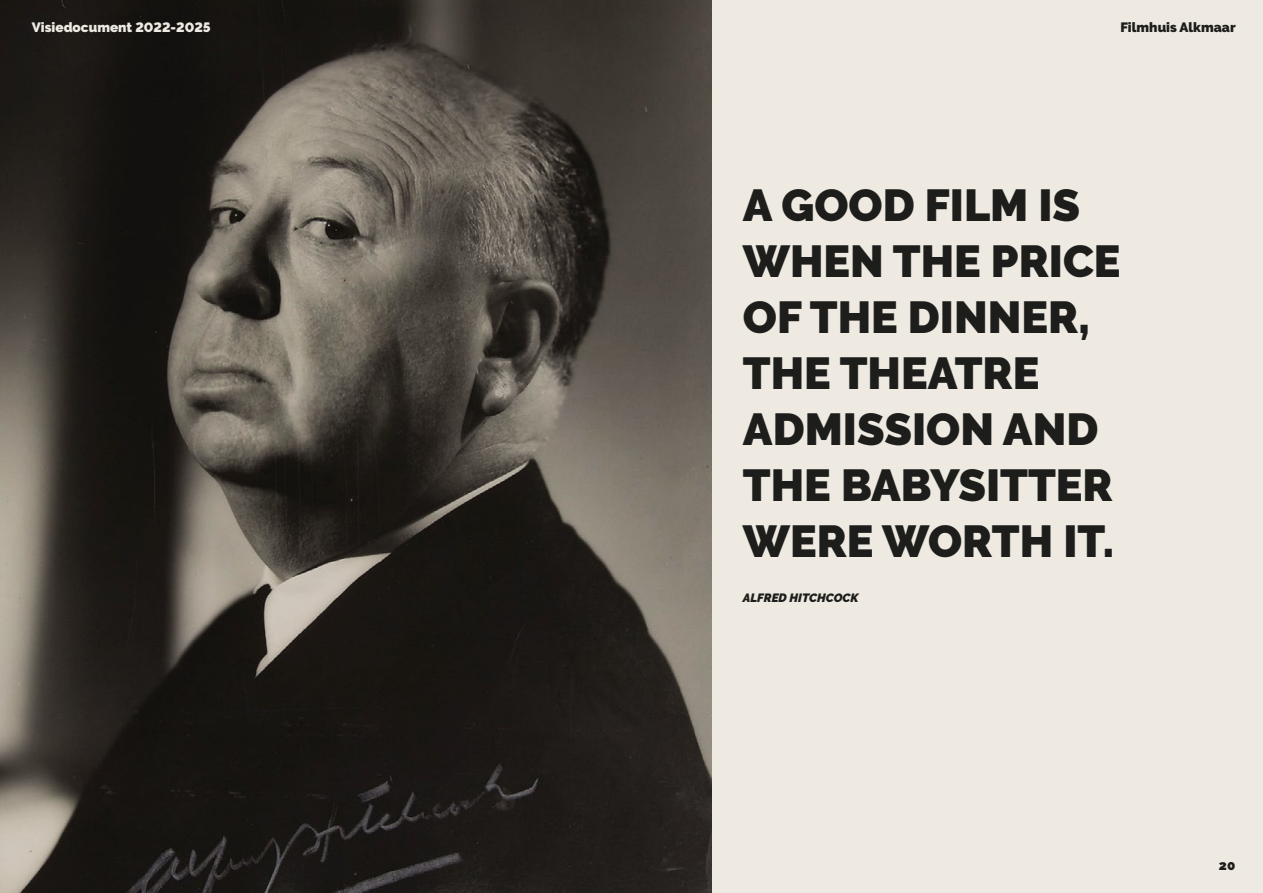
<style>
.page{position:relative;width:1263px;height:893px;background:#eeeae1}
.page>*{position:absolute;margin:0;border:0;box-sizing:border-box;transform-origin:0 0}
.t1{font:900 44.7px/56.1px "Raleway";color:#1d1d1b}
.t2{font:900 13.5px "Raleway";color:#eeeae1}
.t3{font:900 13.5px "Raleway";color:#1d1d1b}
.t4{font:italic 900 12px "Raleway";color:#1d1d1b}
</style>
<div class="page">
<img style="left:0;top:0;width:711px;height:893px">
<p class="t2" style="left:32px;top:19px;width:180px">Visiedocument 2022-2025</p>
<p class="t3" style="left:1120px;top:19px;width:117px">Filmhuis Alkmaar</p>
<p class="t1" style="left:743px;top:177px;width:379px">A GOOD FILM IS<br>WHEN THE PRICE<br>OF THE DINNER,<br>THE THEATRE<br>ADMISSION AND<br>THE BABYSITTER<br>WERE WORTH IT.</p>
<p class="t4" style="left:743px;top:591px;width:117px">ALFRED HITCHCOCK</p>
<p class="t3" style="left:1219px;top:858px;width:18px">20</p>
</div>
